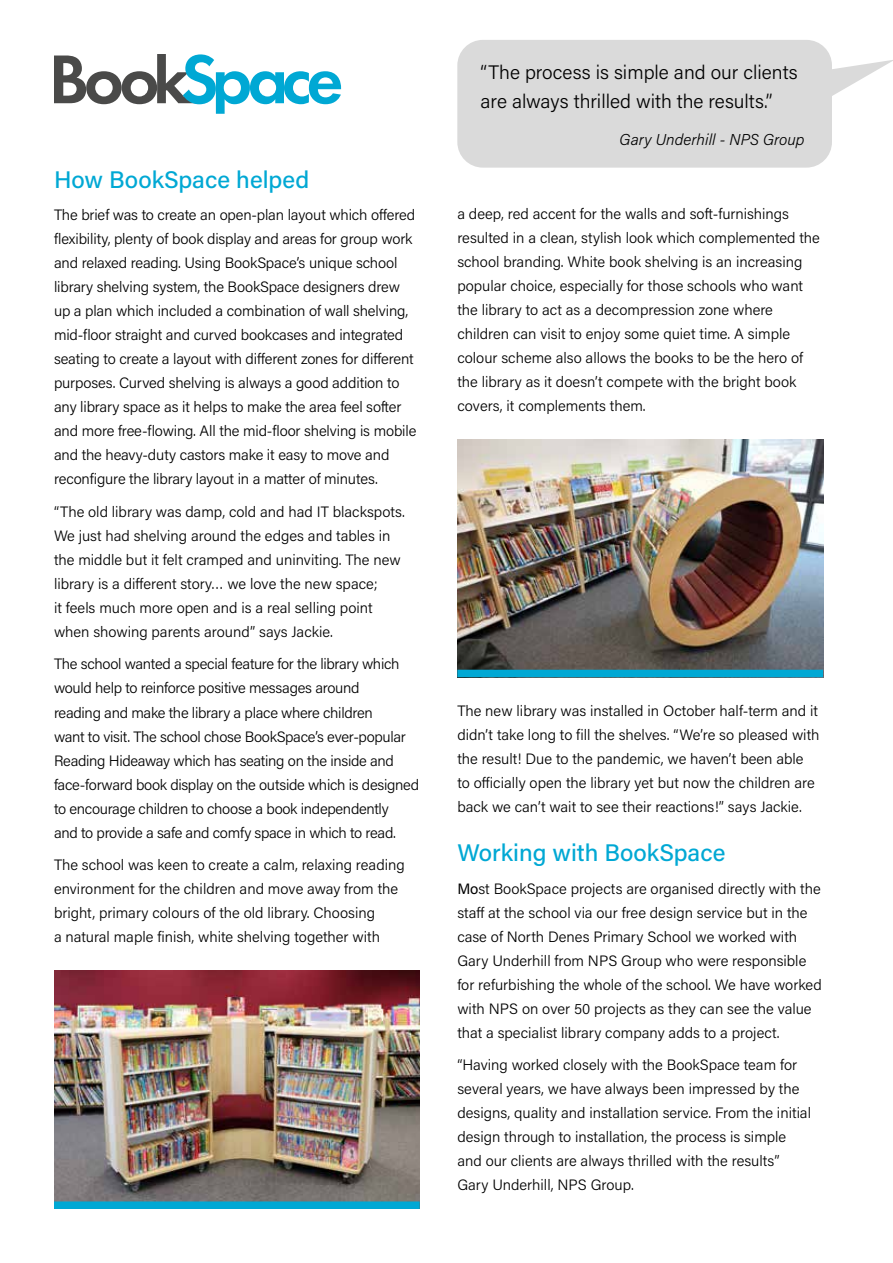
<style>
.page{position:relative;width:893px;height:1263px;background:#fff}
.page>*{position:absolute;margin:0;border:0;box-sizing:border-box;transform-origin:0 0}
.t1{font:500 24px "Acumin Pro";color:#00a8d4}
.t2{font:300 19.5px/28.5px "Acumin Pro";color:#000}
.t3{font:italic 300 15.75px "Acumin Pro";color:#000}
.t4{font:300 15px/24px "Acumin Pro";letter-spacing:-.005em;color:#000}
.s1{font-weight:400}
</style>
<div class="page">
<svg style="left:54px;top:54px;width:287px;height:60px"></svg>
<div style="left:457px;top:40px;width:375px;height:128px;background:#dadada;border-radius:26px"></div>
<svg style="left:831px;top:60px;width:62px;height:36px"></svg>
<img style="left:457px;top:439px;width:366px;height:231px">
<img style="left:54px;top:971px;width:366px;height:230px">
<div style="left:54px;top:1201px;width:366px;height:8px;background:#00a8d4"></div>
<div style="left:457px;top:670px;width:366px;height:7px;background:#00a8d4"></div>
<h1 class="t1" style="left:54px;top:163px;width:257px">How BookSpace helped</h1>
<p class="t4" style="left:54px;top:203px;width:364px">The brief was to create an open-plan layout which offered flexibility, plenty of book display and areas for group work and relaxed reading. Using BookSpace’s unique school library shelving system, the BookSpace designers drew up a plan which included a combination of wall shelving, mid-floor straight and curved bookcases and integrated seating to create a layout with different zones for different purposes. Curved shelving is always a good addition to any library space as it helps to make the area feel softer and more free-flowing. All the mid-floor shelving is mobile and the heavy-duty castors make it easy to move and reconfigure the library layout in a matter of minutes.</p>
<p class="t4" style="left:54px;top:499px;width:353px">“The old library was damp, cold and had IT blackspots.<br>We just had shelving around the edges and tables in the middle but it felt cramped and uninviting. The new library is a different story… we love the new space;<br>it feels much more open and is a real selling point when showing parents around” says Jackie.</p>
<p class="t4" style="left:54px;top:652px;width:367px">The school wanted a special feature for the library which would help to reinforce positive messages around<br>reading and make the library a place where children<br>want to visit. The school chose BookSpace’s ever-popular Reading Hideaway which has seating on the inside and face-forward book display on the outside which is designed to encourage children to choose a book independently<br>and to provide a safe and comfy space in which to read.</p>
<p class="t4" style="left:54px;top:852px;width:352px">The school was keen to create a calm, relaxing reading environment for the children and move away from the bright, primary colours of the old library. Choosing<br>a natural maple finish, white shelving together with</p>
<h2 class="t2" style="left:480px;top:57px;width:319px">“The process is simple and our clients are always thrilled with the results.”</h2>
<p class="t3" style="left:620px;top:128px;width:186px">Gary Underhill - NPS Group</p>
<p class="t4" style="left:457px;top:201px;width:364px">a deep, red accent for the walls and soft-furnishings resulted in a clean, stylish look which complemented the school branding. White book shelving is an increasing popular choice, especially for those schools who want the library to act as a decompression zone where children can visit to enjoy some quiet time. A simple colour scheme also allows the books to be the hero of the library as it doesn’t compete with the bright book covers, it complements them.</p>
<p class="t4" style="left:457px;top:698px;width:364px">The new library was installed in October half-term and it didn’t take long to fill the shelves. “We’re so pleased with the result! Due to the pandemic, we haven’t been able to officially open the library yet but now the children are back we can’t wait to see their reactions!” says Jackie.</p>
<h1 class="t1" style="left:457px;top:836px;width:270px">Working with BookSpace</h1>
<p class="t4" style="left:457px;top:876px;width:366px"><span class="s1">Mo</span>st BookSpace projects are organised directly with the staff at the school via our free design service but in the case of North Denes Primary School we worked with Gary Underhill from NPS Group who were responsible for refurbishing the whole of the school. We have worked with NPS on over 50 projects as they can see the value that a specialist library company adds to a project.</p>
<p class="t4" style="left:457px;top:1052px;width:355px">“Having worked closely with the BookSpace team for several years, we have always been impressed by the designs, quality and installation service. From the initial design through to installation, the process is simple and our clients are always thrilled with the results” Gary Underhill, NPS Group.</p>
</div>
